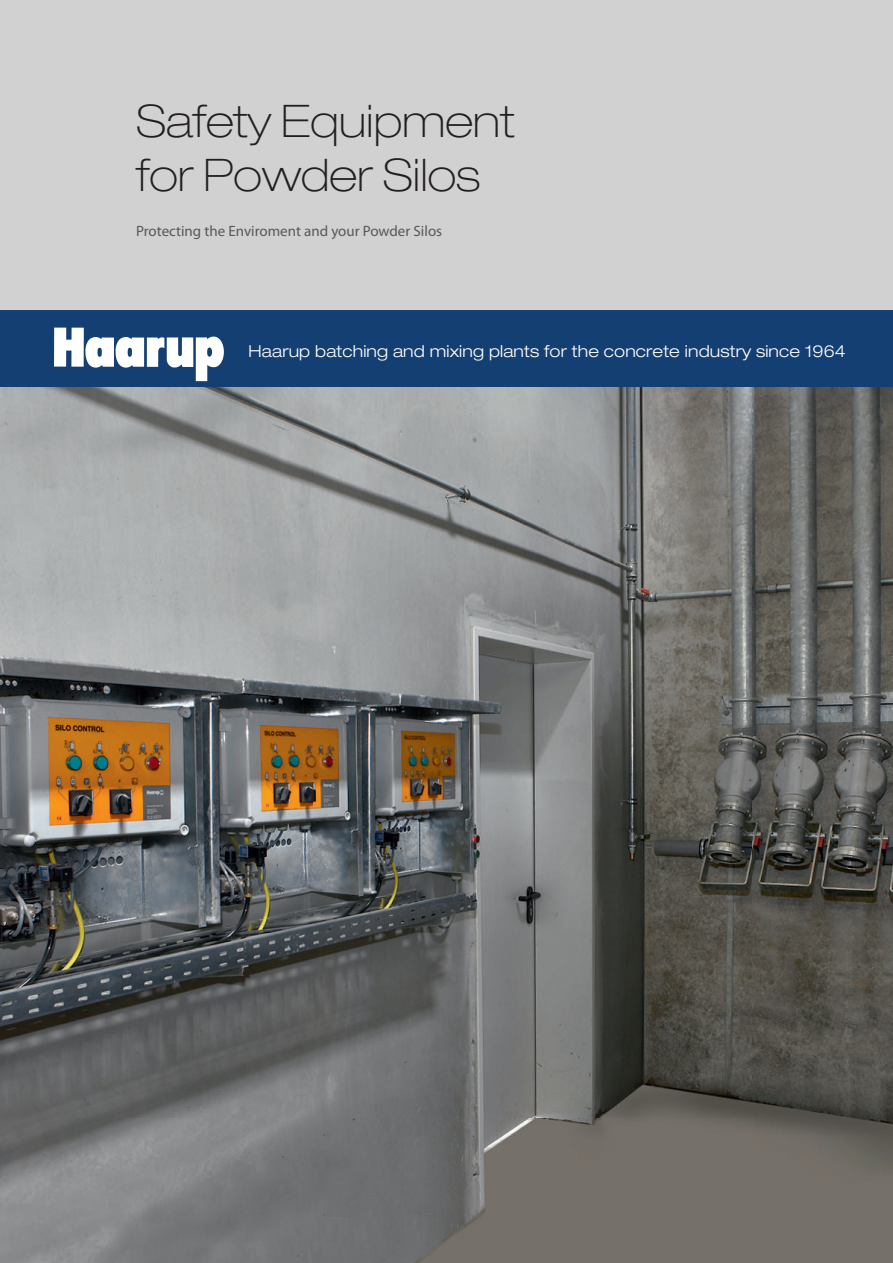
<style>
.page{position:relative;width:893px;height:1263px;background:#fff}
.page>*{position:absolute;margin:0;border:0;box-sizing:border-box;transform-origin:0 0}
.t1{font:100 expanded 45px/54px "Helvetica Neue";color:#231f20}
.t2{font:300 expanded 16.5px "Helvetica Neue";letter-spacing:.01em;color:#fff}
.t3{font:15px "Myriad Pro";color:#57585a}
</style>
<div class="page">
<img style="left:0;top:387px;width:893px;height:876px">
<div style="left:0;top:0;width:893px;height:354px;background:#d0d1d0"></div>
<div style="left:0;top:310px;width:893px;height:77px;background:#143f73"></div>
<svg style="left:54px;top:328px;width:170px;height:53px"></svg>
<h1 class="t1" style="left:136px;top:94px;width:380px">Safety Equipment for Powder Silos</h1>
<p class="t3" style="left:136px;top:221px;width:308px">Protecting the Enviroment and your Powder Silos</p>
<p class="t2" style="left:249px;top:342px;width:599px">Haarup batching and mixing plants for the concrete industry since 1964</p>
</div>
